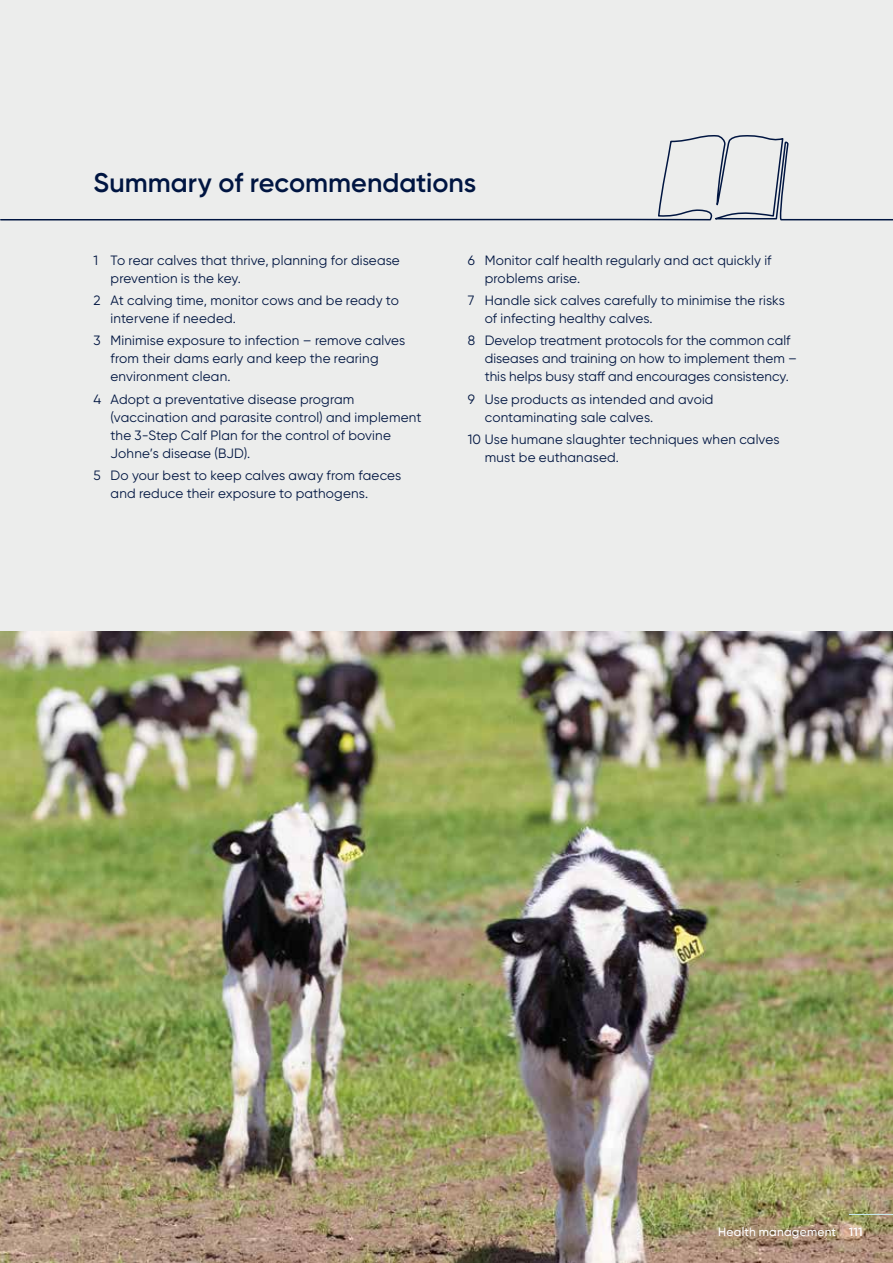
<style>
.page{position:relative;width:893px;height:1263px;background:#fff}
.page>*{position:absolute;margin:0;border:0;box-sizing:border-box;transform-origin:0 0}
.t1{font:600 27px "Gilroy";color:#001541}
.t2{font:13.5px/18px "Gilroy";letter-spacing:.01em;color:#001541}
.t3{font:500 12px "Gilroy";letter-spacing:.02em;color:#fff}
.s1{font-weight:600}
</style>
<div class="page">
<div style="left:0;top:0;width:893px;height:639px;background:#ecedec"></div>
<img style="left:0;top:631px;width:893px;height:632px">
<svg style="left:0;top:135px;width:893px;height:86px"></svg>
<hr style="left:849px;top:1214px;width:44px;height:1px;background:#c9e9eb">
<h1 class="t1" style="left:94px;top:165px;width:384px">Summary of recommendations</h1>
<p class="t2" style="left:111px;top:251px;width:291px;text-indent:-17px">1 To rear calves that thrive, planning for disease prevention is the key.</p>
<p class="t2" style="left:111px;top:291px;width:290px;text-indent:-17px">2 At calving time, monitor cows and be ready to intervene if needed.</p>
<p class="t2" style="left:111px;top:332px;width:296px;text-indent:-17px">3 Minimise exposure to infection – remove calves from their dams early and keep the rearing environment clean.</p>
<p class="t2" style="left:111px;top:390px;width:312px;text-indent:-17px">4 Adopt a preventative disease program (vaccination and parasite control) and implement the 3-Step Calf Plan for the control of bovine Johne’s disease (BJD).</p>
<p class="t2" style="left:111px;top:466px;width:292px;text-indent:-17px">5 Do your best to keep calves away from faeces and reduce their exposure to pathogens.</p>
<p class="t2" style="left:485px;top:251px;width:288px;text-indent:-17px">6 Monitor calf health regularly and act quickly if problems arise.</p>
<p class="t2" style="left:485px;top:291px;width:302px;text-indent:-17px">7 Handle sick calves carefully to minimise the risks of infecting healthy calves.</p>
<p class="t2" style="left:485px;top:332px;width:314px;text-indent:-17px">8 Develop treatment protocols for the common calf diseases and training on how to implement them – this helps busy staff and encourages consistency.</p>
<p class="t2" style="left:485px;top:390px;width:230px;text-indent:-17px">9 Use products as intended and avoid contaminating sale calves.</p>
<p class="t2" style="left:485px;top:430px;width:296px;text-indent:-17px">10 Use humane slaughter techniques when calves must be euthanased.</p>
<p class="t3" style="left:718px;top:1225px;width:146px">Health management <span class="s1">111</span></p>
</div>
